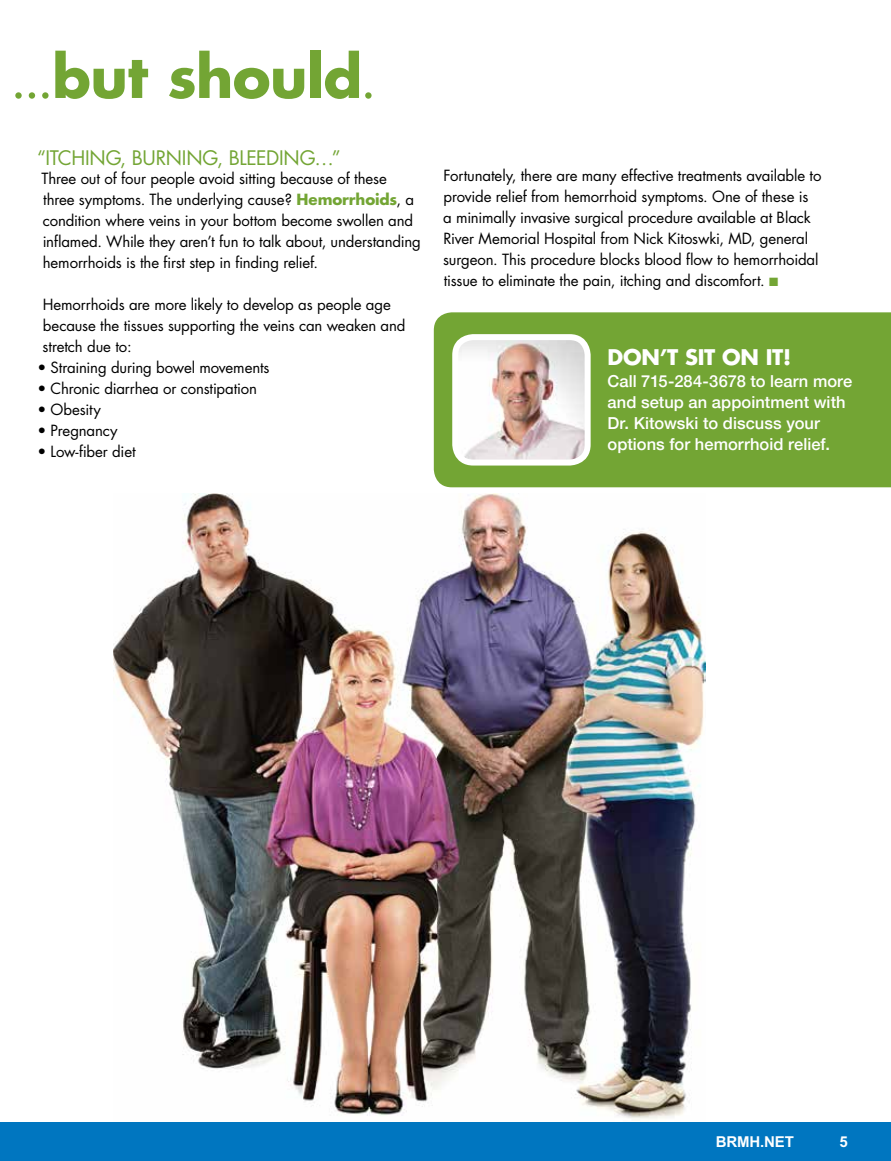
<style>
.page{position:relative;width:891px;height:1161px;background:#fff}
.page>*{position:absolute;margin:0;border:0;box-sizing:border-box;transform-origin:0 0}
.t1{font:700 57px "Futura";letter-spacing:-.01em;color:#73a534}
.t2{font:700 21px "Futura";letter-spacing:-.01em;color:#fff}
.t3{font:19.5px "Futura";letter-spacing:-.01em;color:#73a534}
.t4{font:500 16.5px/21px "Helvetica Neue";letter-spacing:.005em;color:#fff}
.t5{font:15px/21px "Futura";letter-spacing:-.01em;color:#000}
.t6{font:700 15px "Arial";letter-spacing:-.01em;color:#fff}
.s1{font-weight:400}
.s2{font-weight:700;color:#73a534}
.s3{color:#73a534}
</style>
<div class="page">
<img style="left:113px;top:494px;width:593px;height:629px">
<div style="left:0;top:1123px;width:891px;height:38px;background:#0076c0"></div>
<div style="left:434px;top:312px;width:457px;height:175px;background:#73a534"></div>
<img style="left:455px;top:337px;width:133px;height:126px">
<div style="left:452px;top:334px;width:139px;height:132px;border:6px solid #fff;border-radius:18px"></div>
<h1 class="t1" style="left:10px;top:39px;width:369px"><span class="s1">...</span>but should<span class="s1">.</span></h1>
<h3 class="t3" style="left:37px;top:145px;width:305px">“ITCHING, BURNING, BLEEDING…”</h3>
<p class="t5" style="left:41px;top:168px;width:381px">Three out of four people avoid sitting because of these three symptoms. The underlying cause? <span class="s2">Hemorrhoids</span>, a condition where veins in your bottom become swollen and inflamed. While they aren’t fun to talk about, understanding hemorrhoids is the first step in finding relief.</p>
<p class="t5" style="left:43px;top:294px;width:364px">Hemorrhoids are more likely to develop as people age because the tissues supporting the veins can weaken and stretch due to:</p>
<p class="t5" style="left:37px;top:357px;width:234px">• Straining during bowel movements</p>
<p class="t5" style="left:37px;top:378px;width:221px">• Chronic diarrhea or constipation</p>
<p class="t5" style="left:37px;top:399px;width:65px">• Obesity</p>
<p class="t5" style="left:37px;top:420px;width:82px">• Pregnancy</p>
<p class="t5" style="left:37px;top:441px;width:100px">• Low-fiber diet</p>
<p class="t5" style="left:443px;top:165px;width:380px">Fortunately, there are many effective treatments available to provide relief from hemorrhoid symptoms. One of these is<br>a minimally invasive surgical procedure available at Black River Memorial Hospital from Nick Kitoswki, MD, general surgeon. This procedure blocks blood flow to hemorrhoidal tissue to eliminate the pain, itching and discomfort. <span class="s3">■</span></p>
<h2 class="t2" style="left:608px;top:343px;width:185px">DON’T SIT ON IT!</h2>
<p class="t4" style="left:608px;top:370px;width:246px">Call 715-284-3678 to learn more and setup an appointment with<br>Dr. Kitowski to discuss your options for hemorrhoid relief.</p>
<p class="t6" style="left:716px;top:1133px;width:80px">BRMH.NET</p>
<p class="t6" style="left:839px;top:1133px;width:10px">5</p>
</div>
